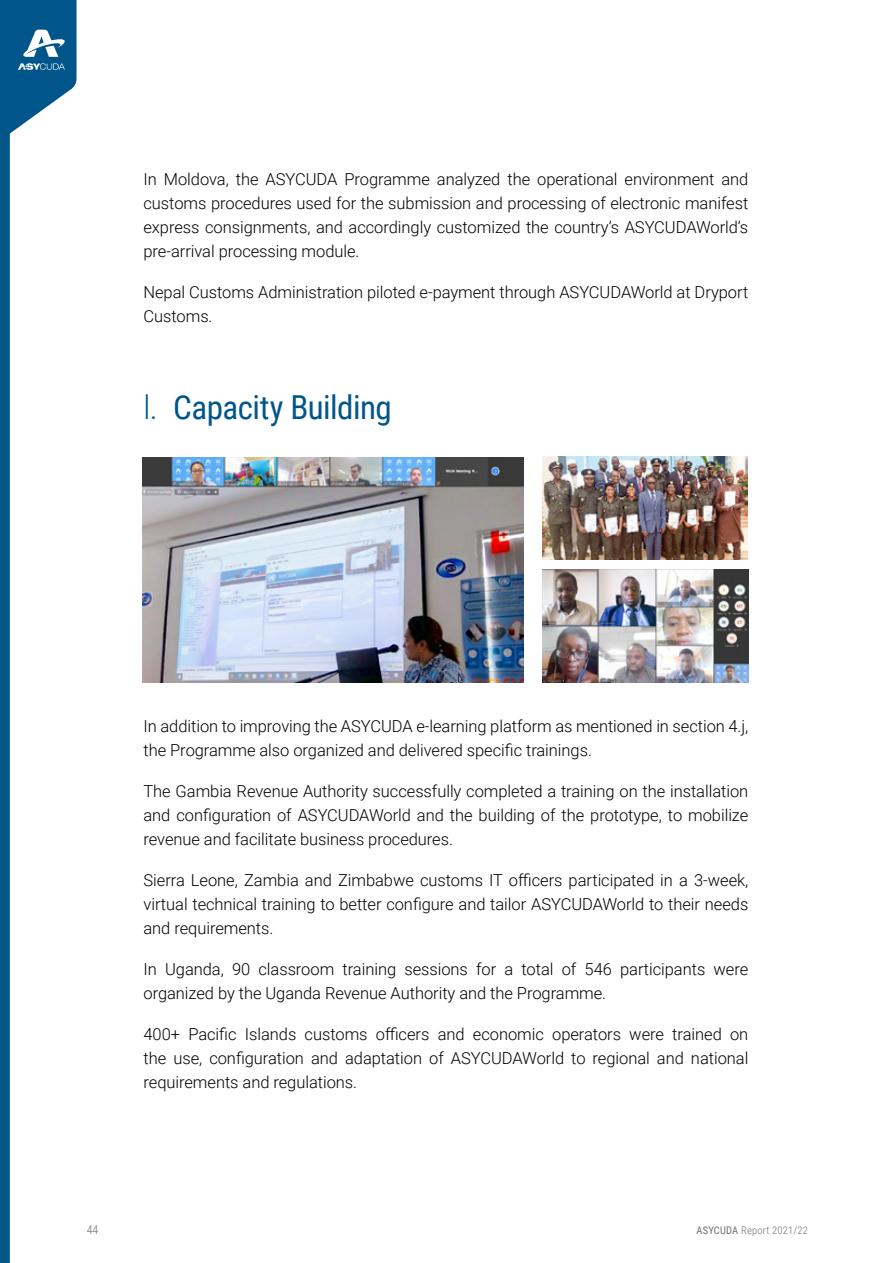
<style>
.page{position:relative;width:893px;height:1263px;background:#fff}
.page>*{position:absolute;margin:0;border:0;box-sizing:border-box;transform-origin:0 0}
.t1{font:33px "Roboto Condensed";letter-spacing:-.015em;color:#00568b}
.t2{font:300 16.5px/24px "Roboto";letter-spacing:-.005em;color:#000;text-align:justify}
.t3{font:300 12px "Roboto Condensed";color:#706f6f}
.t4{font:300 10.5px "Roboto Condensed";letter-spacing:.02em;color:#706f6f}
.s1{font-weight:300}
.s2{font-weight:400}
</style>
<div class="page">
<img style="left:542px;top:569px;width:206px;height:114px">
<img style="left:543px;top:457px;width:205px;height:103px">
<img style="left:142px;top:458px;width:381px;height:225px">
<svg style="left:0;top:0;width:77px;height:1263px"></svg>
<svg style="left:18px;top:30px;width:47px;height:40px"></svg>
<p class="t2" style="left:144px;top:166px;width:606px">In Moldova, the ASYCUDA Programme analyzed the operational environment and customs procedures used for the submission and processing of electronic manifest express consignments, and accordingly customized the country’s ASYCUDAWorld’s pre-arrival processing module.</p>
<p class="t2" style="left:144px;top:279px;width:606px">Nepal Customs Administration piloted e-payment through ASYCUDAWorld at Dryport<br>Customs.</p>
<h1 class="t1" style="left:144px;top:384px;width:250px"><span class="s1">l.</span> Capacity Building</h1>
<p class="t2" style="left:144px;top:714px;width:606px">In addition to improving the ASYCUDA e-learning platform as mentioned in section 4.j, the Programme also organized and delivered specific trainings.</p>
<p class="t2" style="left:144px;top:779px;width:606px">The Gambia Revenue Authority successfully completed a training on the installation and configuration of ASYCUDAWorld and the building of the prototype, to mobilize revenue and facilitate business procedures.</p>
<p class="t2" style="left:144px;top:868px;width:606px">Sierra Leone, Zambia and Zimbabwe customs IT officers participated in a 3-week, virtual technical training to better configure and tailor ASYCUDAWorld to their needs and requirements.</p>
<p class="t2" style="left:144px;top:957px;width:606px">In Uganda, 90 classroom training sessions for a total of 546 participants were organized by the Uganda Revenue Authority and the Programme.</p>
<p class="t2" style="left:144px;top:1022px;width:606px">400+ Pacific Islands customs officers and economic operators were trained on the use, configuration and adaptation of ASYCUDAWorld to regional and national requirements and regulations.</p>
<p class="t3" style="left:87px;top:1221px;width:13px">44</p>
<p class="t4" style="left:696px;top:1223px;width:113px"><span class="s2">ASYCUDA</span> Report 2021/22</p>
</div>
